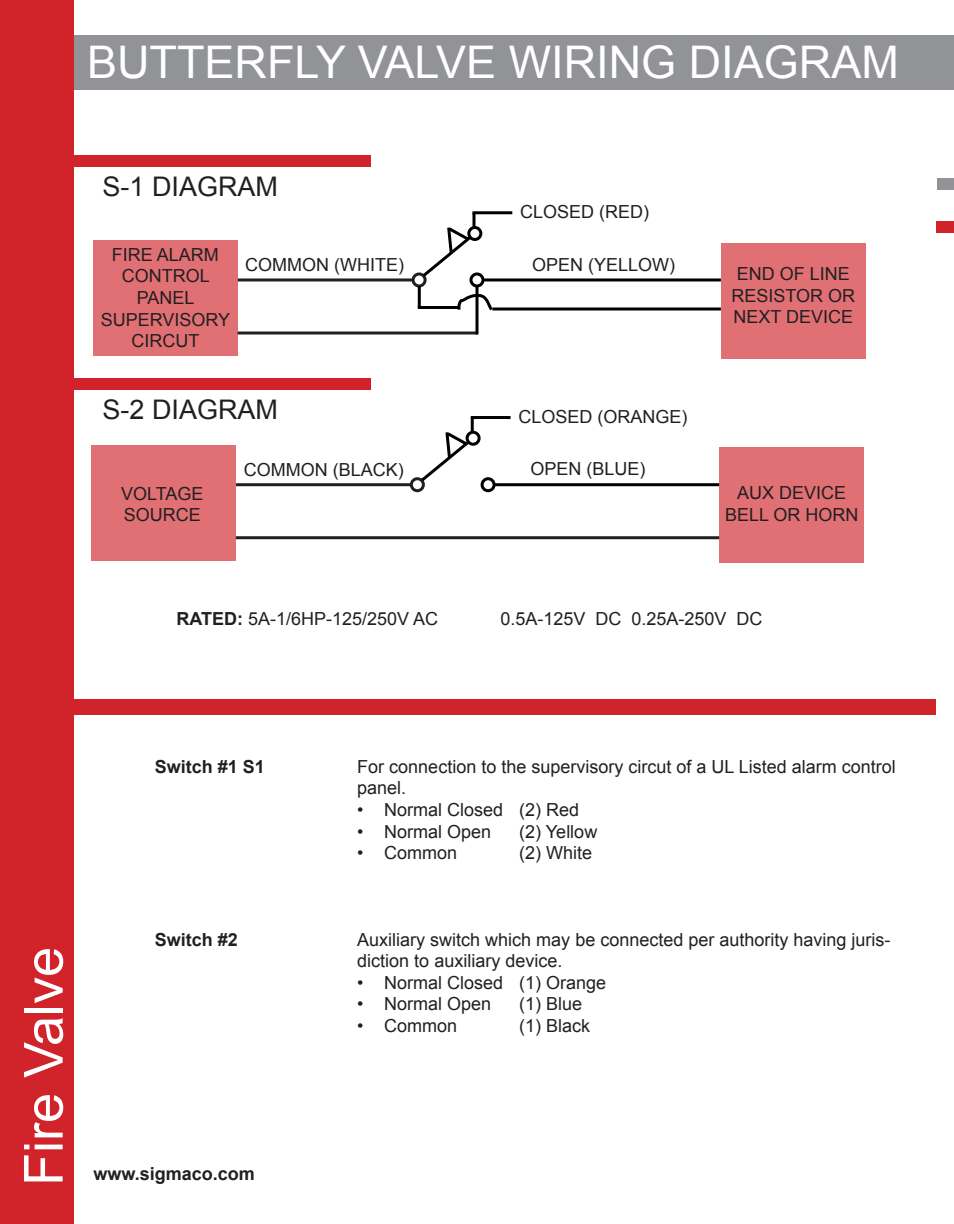
<style>
.page{position:relative;width:954px;height:1224px;background:#fff}
.page>*{position:absolute;margin:0;border:0;box-sizing:border-box;transform-origin:0 0}
.t1{font:54px "Arial";color:#fff}
.t2{font:45px "Arial";color:#fff}
.t3{font:27px "Arial";color:#231f20}
.t4{font:18px/21.6px "Arial";color:#231f20}
.t5{font:700 18px "Arial";color:#231f20}
.s1{font-weight:700}
</style>
<div class="page">
<div style="left:938px;top:179px;width:16px;height:11px;background:#919396"></div>
<div style="left:936px;top:35px;width:18px;height:55px;background:#919396"></div>
<div style="left:67px;top:35px;width:869px;height:55px;background:#919396"></div>
<div style="left:0;top:0;width:74px;height:1224px;background:#d1232a"></div>
<div style="left:936px;top:221px;width:18px;height:12px;background:#d1232a"></div>
<div style="left:93px;top:240px;width:145px;height:116px;background:#e17075"></div>
<div style="left:91px;top:445px;width:145px;height:115px;background:#e17075"></div>
<div style="left:721px;top:243px;width:145px;height:115px;background:#e17075"></div>
<div style="left:719px;top:447px;width:145px;height:116px;background:#e17075"></div>
<hr style="left:238px;top:278px;width:175px;height:3px;background:#231f20">
<div style="left:412px;top:272px;width:15px;height:15px;border:3px solid #231f20;border-radius:50%"></div>
<hr style="left:236px;top:483px;width:175px;height:3px;background:#231f20">
<div style="left:410px;top:477px;width:15px;height:15px;border:3px solid #231f20;border-radius:50%"></div>
<hr style="left:238px;top:332px;width:239px;height:2px;background:#231f20">
<hr style="left:236px;top:536px;width:483px;height:3px;background:#231f20">
<hr style="left:418px;top:286px;width:3px;height:22px;background:#000">
<hr style="left:418px;top:306px;width:41px;height:3px;background:#000">
<div style="left:467px;top:226px;width:15px;height:15px;border:3px solid #000;border-radius:50%"></div>
<div style="left:466px;top:431px;width:15px;height:15px;border:3px solid #000;border-radius:50%"></div>
<hr style="left:482px;top:278px;width:239px;height:3px;background:#000">
<hr style="left:494px;top:483px;width:225px;height:3px;background:#000">
<div style="left:481px;top:477px;width:15px;height:15px;border:3px solid #000;border-radius:50%"></div>
<hr style="left:476px;top:286px;width:2px;height:48px;background:#000">
<div style="left:470px;top:272px;width:14px;height:15px;border:3px solid #000;border-radius:50%"></div>
<svg style="left:472px;top:214px;width:4px;height:14px"></svg>
<hr style="left:471px;top:418px;width:3px;height:15px;background:#000">
<hr style="left:472px;top:211px;width:40px;height:3px;background:#000">
<hr style="left:471px;top:416px;width:40px;height:3px;background:#000">
<hr style="left:492px;top:308px;width:229px;height:2px;background:#000">
<svg style="left:420px;top:224px;width:54px;height:56px"></svg>
<svg style="left:418px;top:429px;width:55px;height:55px"></svg>
<div style="left:74px;top:156px;width:296px;height:11px;background:#d1232a"></div>
<div style="left:74px;top:378px;width:296px;height:12px;background:#d1232a"></div>
<div style="left:74px;top:699px;width:862px;height:16px;background:#d1232a"></div>
<svg style="left:457px;top:291px;width:38px;height:23px"></svg>
<p class="t2" style="left:87px;top:32px;width:813px">BUTTERFLY VALVE WIRING DIAGRAM</p>
<p class="t3" style="left:103px;top:169px;width:177px">S-1 DIAGRAM</p>
<p class="t4" style="left:112px;top:244px;width:109px;text-align:center">FIRE ALARM<br>CONTROL</p>
<p class="t4" style="left:137px;top:287px;width:59px">PANEL</p>
<p class="t4" style="left:101px;top:309px;width:131px;text-align:center">SUPERVISORY<br>CIRCUT</p>
<p class="t4" style="left:245px;top:254px;width:160px">COMMON (WHITE)</p>
<p class="t3" style="left:103px;top:391px;width:177px">S-2 DIAGRAM</p>
<p class="t4" style="left:121px;top:483px;width:84px">VOLTAGE<br>SOURCE</p>
<p class="t4" style="left:244px;top:459px;width:162px">COMMON (BLACK)</p>
<p class="t4" style="left:520px;top:202px;width:131px">CLOSED (RED)</p>
<p class="t4" style="left:532px;top:254px;width:145px">OPEN (YELLOW)</p>
<p class="t4" style="left:518px;top:406px;width:171px">CLOSED (ORANGE)</p>
<p class="t4" style="left:530px;top:459px;width:117px">OPEN (BLUE)</p>
<p class="t4" style="left:731px;top:263px;width:125px">END OF LINE<br>RESISTOR OR<br>NEXT DEVICE</p>
<p class="t4" style="left:737px;top:482px;width:111px">AUX DEVICE</p>
<p class="t4" style="left:725px;top:504px;width:135px">BELL OR HORN</p>
<p class="t4" style="left:176px;top:608px;width:263px"><span class="s1">RATED:</span> 5A-1/6HP-125/250V AC</p>
<p class="t4" style="left:500px;top:608px;width:264px">0.5A-125V DC 0.25A-250V DC</p>
<p class="t5" style="left:155px;top:754px;width:112px">Switch #1 S1</p>
<p class="t1" style="left:8px;top:1186px;width:241px;rotate:-90deg">Fire Valve</p>
<p class="t5" style="left:155px;top:927px;width:85px">Switch #2</p>
<p class="t5" style="left:94px;top:1162px;width:163px">www.sigmaco.com</p>
<p class="t4" style="left:357px;top:756px;width:540px">For connection to the supervisory circut of a UL Listed alarm control panel.</p>
<p class="t4" style="left:357px;top:799px;width:224px">• Normal Closed (2) Red</p>
<p class="t4" style="left:357px;top:821px;width:136px">• Normal Open</p>
<p class="t4" style="left:519px;top:821px;width:80px">(2) Yellow</p>
<p class="t4" style="left:357px;top:842px;width:102px">• Common</p>
<p class="t4" style="left:519px;top:842px;width:75px">(2) White</p>
<p class="t4" style="left:357px;top:929px;width:535px">Auxiliary switch which may be connected per authority having juris&shy;diction to auxiliary device.</p>
<p class="t4" style="left:357px;top:972px;width:251px">• Normal Closed (1) Orange</p>
<p class="t4" style="left:357px;top:993px;width:136px">• Normal Open</p>
<p class="t4" style="left:519px;top:993px;width:65px">(1) Blue</p>
<p class="t4" style="left:357px;top:1015px;width:102px">• Common</p>
<p class="t4" style="left:519px;top:1015px;width:73px">(1) Black</p>
</div>
